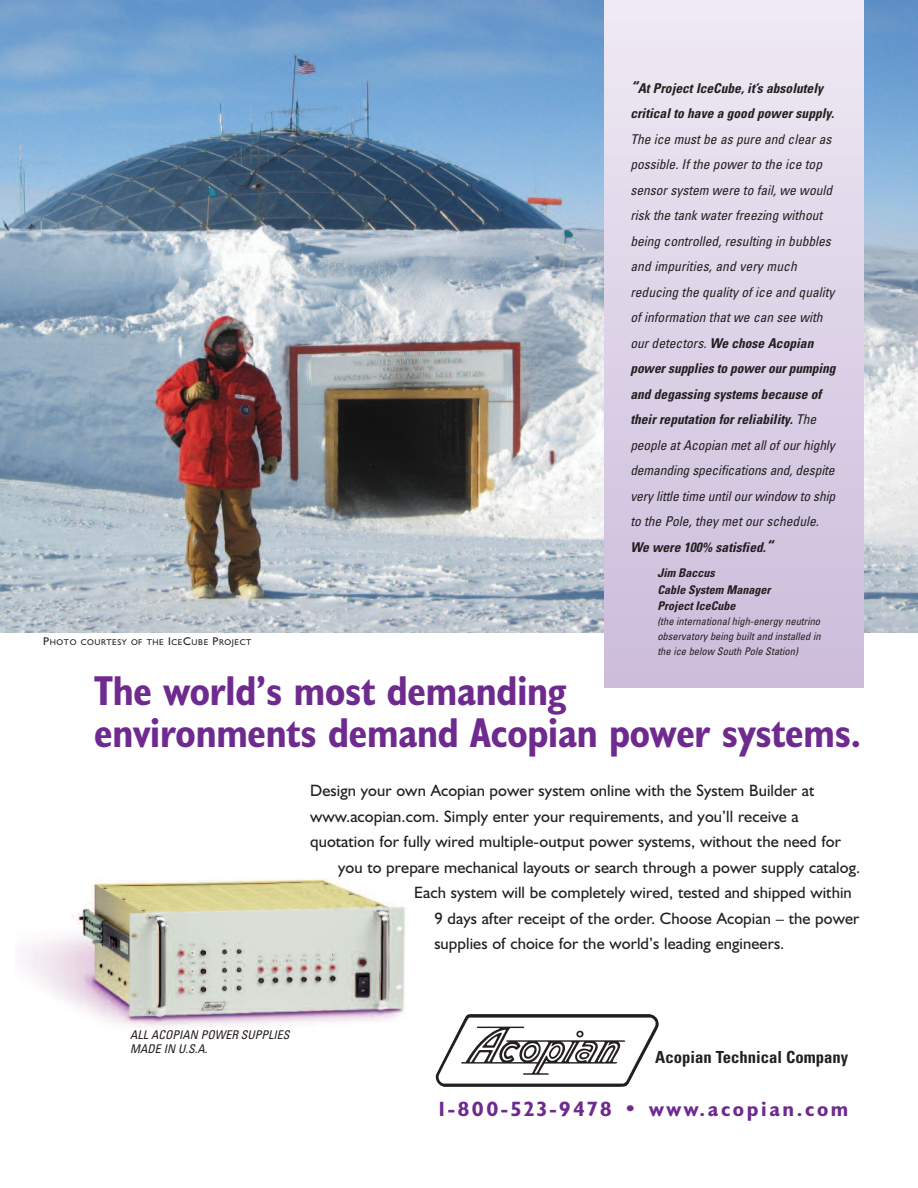
<style>
.page{position:relative;width:918px;height:1188px;background:#fff}
.page>*{position:absolute;margin:0;border:0;box-sizing:border-box;transform-origin:0 0}
.t1{font:700 condensed 42px/41.5px "Humanist 521 BT";letter-spacing:-.005em;color:#6e2a8e}
.t2{font:700 condensed 20.85px "Humanist 521 BT";letter-spacing:.115em;color:#6e2a8e;scale:1.12 1}
.t3{font:700 condensed 16.65px "Univers";color:#231f20}
.t4{font:16.5px "Humanist 521 BT";letter-spacing:.005em;color:#231f20}
.t5{font:italic condensed 13.5px/25.5px "Univers";color:#231f20}
.t6{font:italic 700 condensed 13.5px/25.5px "Univers";color:#231f20}
.t7{font:italic 700 condensed 12px/16.5px "Univers";color:#231f20}
.t8{font:italic condensed 12px/14.4px "Univers";color:#231f20}
.t9{font:italic condensed 10.5px/15px "Univers";color:#231f20;text-align:justify}
.t10{font:8.4px "Humanist 521 BT";letter-spacing:.065em;color:#231f20}
.s1{font-size:11.25px}
.s2{font-size:16.5px}
.s3{font-weight:700}
.s4{font-weight:700;font-size:16.5px}
</style>
<div class="page">
<img style="left:22px;top:879px;width:384px;height:149px">
<img style="left:0;top:0;width:605px;height:632px">
<img style="left:864px;top:0;width:54px;height:632px">
<div style="left:605px;top:0;width:259px;height:688px;background:linear-gradient(to bottom,#efe9f3,#cbbcdb)"></div>
<img style="left:436px;top:1014px;width:223px;height:73px">
<p class="t10" style="left:43px;top:640px;width:210px"><span class="s1">P</span>HOTO COURTESY OF THE <span class="s1">I</span>CE<span class="s1">C</span>UBE <span class="s1">P</span>ROJECT</p>
<p class="t6" style="left:630px;top:76px;width:205px"><span class="s2">“</span>At Project IceCube, it’s absolutely critical to have a good power supply.</p>
<p class="t5" style="left:630px;top:127px;width:207px">The ice must be as pure and clear as possible. If the power to the ice top sensor system were to fail, we would risk the tank water freezing without being controlled, resulting in bubbles and impurities, and very much reducing the quality of ice and quality of information that we can see with our detectors. <span class="s3">We chose Acopian power supplies to power our pumping and degassing systems because of their reputation for reliability.</span> The people at Acopian met all of our highly demanding specifications and, despite very little time until our window to ship to the Pole, they met our schedule.<br><span class="s3">We were 100% satisfied.</span><span class="s4">“</span></p>
<p class="t7" style="left:657px;top:566px;width:115px">Jim Baccus<br>Cable System Manager<br>Project IceCube</p>
<p class="t9" style="left:657px;top:615px;width:165px">(the international high-energy neutrino observatory being built and installed in the ice below South Pole Station)</p>
<h1 class="t1" style="left:94px;top:675px;width:769px">The world’s most demanding<br>environments demand Acopian power systems.</h1>
<p class="t4" style="left:310px;top:785px;width:506px">Design your own Acopian power system online with the System Builder at</p>
<p class="t4" style="left:310px;top:810px;width:490px">www.acopian.com. Simply enter your requirements, and you’ll receive a</p>
<p class="t4" style="left:310px;top:836px;width:532px">quotation for fully wired multiple-output power systems, without the need for</p>
<p class="t4" style="left:338px;top:861px;width:524px">you to prepare mechanical layouts or search through a power supply catalog.</p>
<p class="t4" style="left:414px;top:887px;width:439px">Each system will be completely wired, tested and shipped within</p>
<p class="t4" style="left:434px;top:912px;width:427px">9 days after receipt of the order. Choose Acopian – the power</p>
<p class="t4" style="left:434px;top:938px;width:352px">supplies of choice for the world’s leading engineers.</p>
<p class="t8" style="left:130px;top:1029px;width:161px">ALL ACOPIAN POWER SUPPLIES<br>MADE IN U.S.A.</p>
<p class="t3" style="left:655px;top:1051px;width:195px">Acopian Technical Company</p>
<h2 class="t2" style="left:439px;top:1102px;width:367px">1-800-523-9478 • www.acopian.com</h2>
</div>
